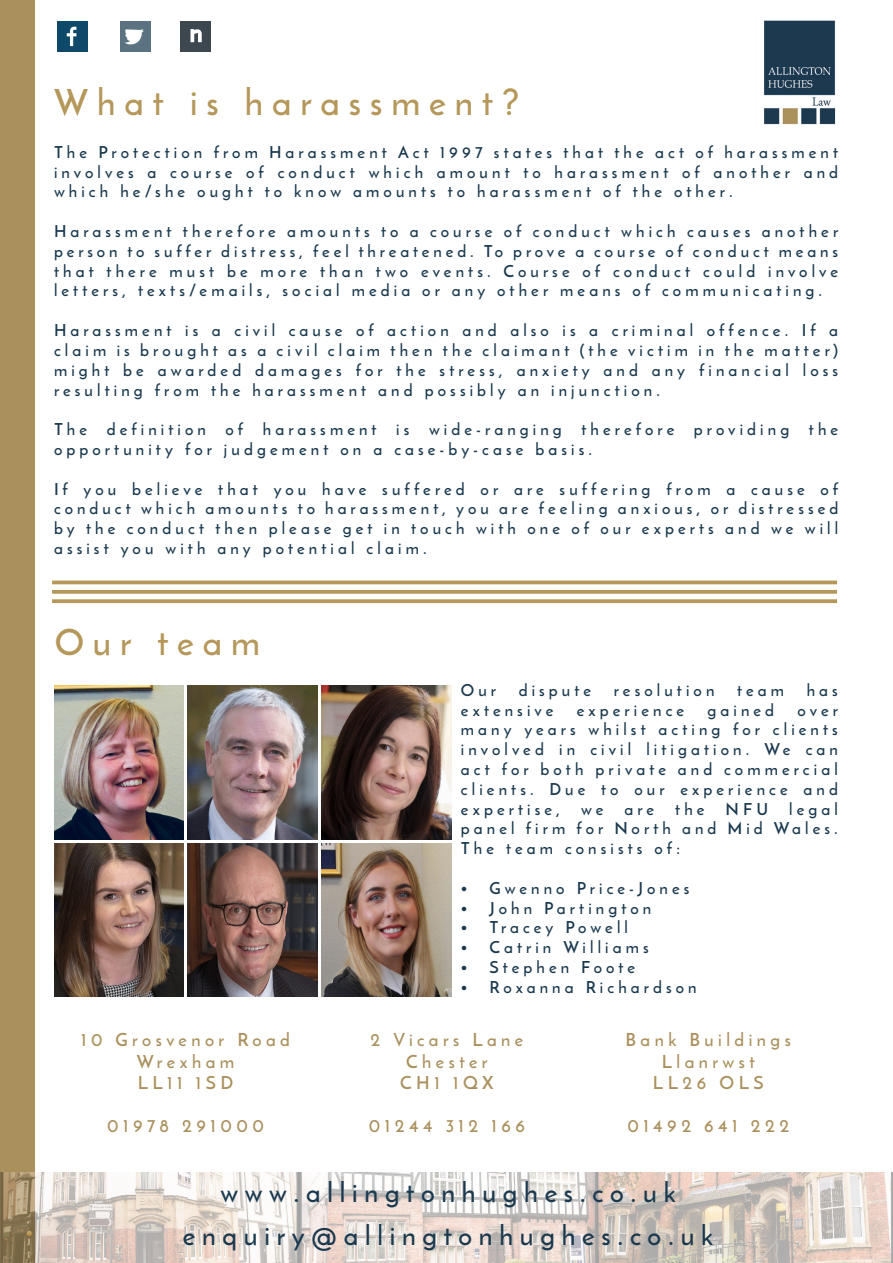
<style>
.page{position:relative;width:893px;height:1263px;background:#fff}
.page>*{position:absolute;margin:0;border:0;box-sizing:border-box;transform-origin:0 0}
.t1{font:36px "Reem Kufi";letter-spacing:.25em;color:#b49759}
.t2{font:27px "Reem Kufi";letter-spacing:.25em;color:#1a394f}
.t3{font:18px "Reem Kufi";letter-spacing:.25em;color:#aa905c}
.t4{font:16.5px/19.8px "Reem Kufi";letter-spacing:.25em;color:#1a394f;text-align:justify}
</style>
<div class="page">
<div style="left:0;top:0;width:35px;height:1263px;background:#aa905c"></div>
<img style="left:1px;top:1172px;width:892px;height:91px">
<hr style="left:52px;top:581px;width:785px;height:3px;background:#b49759">
<svg style="left:52px;top:590px;width:785px;height:4px;background:#b99e64"></svg>
<svg style="left:52px;top:599px;width:785px;height:4px;background:#b99f66"></svg>
<img style="left:764px;top:20px;width:72px;height:105px">
<img style="left:54px;top:686px;width:130px;height:153px">
<img style="left:188px;top:686px;width:130px;height:153px">
<img style="left:322px;top:686px;width:129px;height:153px">
<img style="left:54px;top:843px;width:130px;height:154px">
<img style="left:188px;top:843px;width:130px;height:154px">
<img style="left:322px;top:843px;width:129px;height:154px">
<div style="left:57px;top:21px;width:31px;height:31px;background:#0f4969"></div>
<div style="left:180px;top:21px;width:31px;height:31px;background:#3c4750"></div>
<svg style="left:190px;top:29px;width:12px;height:13px"></svg>
<div style="left:120px;top:21px;width:31px;height:31px;background:#5b7381"></div>
<svg style="left:124px;top:29px;width:20px;height:16px"></svg>
<svg style="left:67px;top:27px;width:9px;height:19px"></svg>
<p class="t1" style="left:54px;top:78px;width:467px">What is harassment?</p>
<p class="t4" style="left:54px;top:143px;width:786px">The Protection from Harassment Act 1997 states that the act of harassment involves a course of conduct which amount to harassment of another and which he/she ought to know amounts to harassment of the other.</p>
<p class="t4" style="left:54px;top:223px;width:786px">Harassment therefore amounts to a course of conduct which causes another person to suffer distress, feel threatened. To prove a course of conduct means that there must be more than two events. Course of conduct could involve letters, texts/emails, social media or any other means of communicating.</p>
<p class="t4" style="left:54px;top:322px;width:786px">Harassment is a civil cause of action and also is a criminal offence. If a claim is brought as a civil claim then the claimant (the victim in the matter) might be awarded damages for the stress, anxiety and any financial loss resulting from the harassment and possibly an injunction.</p>
<p class="t4" style="left:54px;top:421px;width:786px">The definition of harassment is wide-ranging therefore providing the opportunity for judgement on a case-by-case basis.</p>
<p class="t4" style="left:54px;top:480px;width:786px">If you believe that you have suffered or are suffering from a cause of conduct which amounts to harassment, you are feeling anxious, or distressed by the conduct then please get in touch with one of our experts and we will assist you with any potential claim.</p>
<p class="t1" style="left:55px;top:618px;width:207px">Our team</p>
<p class="t3" style="left:81px;top:1027px;width:210px">10 Grosvenor Road</p>
<p class="t3" style="left:137px;top:1049px;width:99px">Wrexham</p>
<p class="t3" style="left:138px;top:1071px;width:97px">LL11 1SD</p>
<p class="t3" style="left:107px;top:1114px;width:158px">01978 291000</p>
<p class="t4" style="left:461px;top:681px;width:37px">Our</p>
<p class="t4" style="left:519px;top:681px;width:74px">dispute</p>
<p class="t4" style="left:614px;top:681px;width:102px">resolution</p>
<p class="t4" style="left:737px;top:681px;width:48px">team</p>
<p class="t4" style="left:807px;top:681px;width:33px">has</p>
<p class="t4" style="left:461px;top:701px;width:94px">extensive</p>
<p class="t4" style="left:577px;top:701px;width:109px">experience</p>
<p class="t4" style="left:707px;top:701px;width:68px">gained</p>
<p class="t4" style="left:461px;top:701px;width:378px;text-indent:337px">over many years whilst acting for clients involved in civil litigation. We can act for both private and commercial clients. Due to our experience and expertise,</p>
<p class="t4" style="left:461px;top:800px;width:378px;text-indent:328px">legal panel firm for North and Mid Wales.<br>The team consists of:</p>
<p class="t4" style="left:461px;top:879px;width:230px">• Gwenno Price-Jones</p>
<p class="t4" style="left:461px;top:899px;width:192px">• John Partington</p>
<p class="t4" style="left:461px;top:919px;width:169px">• Tracey Powell</p>
<p class="t4" style="left:461px;top:939px;width:189px">• Catrin Williams</p>
<p class="t4" style="left:461px;top:959px;width:176px">• Stephen Foote</p>
<p class="t4" style="left:461px;top:978px;width:237px">• Roxanna Richardson</p>
<p class="t4" style="left:581px;top:800px;width:24px">we</p>
<p class="t4" style="left:624px;top:800px;width:31px">are</p>
<p class="t4" style="left:675px;top:800px;width:31px">the</p>
<p class="t4" style="left:725px;top:800px;width:44px">NFU</p>
<p class="t3" style="left:371px;top:1027px;width:154px">2 Vicars Lane</p>
<p class="t3" style="left:406px;top:1049px;width:83px">Chester</p>
<p class="t3" style="left:400px;top:1071px;width:95px">CH1 1QX</p>
<p class="t3" style="left:369px;top:1114px;width:158px">01244 312 166</p>
<p class="t3" style="left:626px;top:1027px;width:167px">Bank Buildings</p>
<p class="t3" style="left:662px;top:1049px;width:95px">Llanrwst</p>
<p class="t3" style="left:653px;top:1071px;width:112px">LL26 OLS</p>
<p class="t3" style="left:627px;top:1114px;width:163px">01492 641 222</p>
<p class="t2" style="left:220px;top:1174px;width:457px">www.allingtonhughes.co.uk</p>
<p class="t2" style="left:183px;top:1218px;width:532px">enquiry@allingtonhughes.co.uk</p>
</div>
